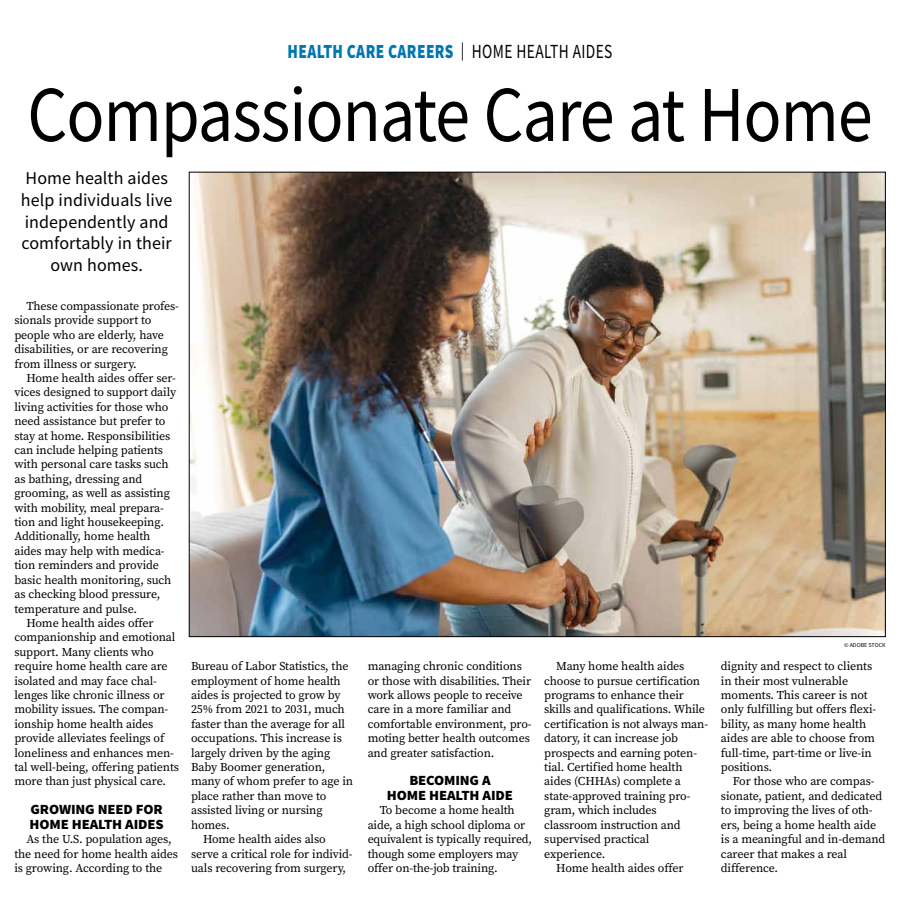
<style>
.page{position:relative;width:900px;height:908px;background:#fff}
.page>*{position:absolute;margin:0;border:0;box-sizing:border-box;transform-origin:0 0}
.t1{font:79.2px "Source Sans Pro";letter-spacing:-.015em;color:#000;scale:.89 1}
.t2{font:900 20px "Source Sans Pro";letter-spacing:.025em;color:#0077b1;scale:.77 1}
.t3{font:18px/21.6px "Source Sans Pro";letter-spacing:.005em;color:#000;text-align:center}
.t4{font:900 14px/14.4px "Source Sans Pro";letter-spacing:-.01em;color:#000;scale:1.05 1}
.t5{font:12px/14.4px "Source Serif Pro";letter-spacing:-.01em;color:#000}
.t6{font:6px "Source Sans Pro";color:#000}
.s1{font-weight:400;font-size:18px;color:#000}
.s2{font-weight:400;color:#000}
</style>
<div class="page">
<img style="left:191px;top:174px;width:693px;height:460px">
<h2 class="t2" style="left:288px;top:38px;width:423px">HEALTH CARE CAREERS <span class="s1">|</span> <span class="s2">HOME HEALTH AIDES</span></h2>
<h1 class="t1" style="left:27px;top:64px;width:952px">Compassionate Care at Home</h1>
<h3 class="t3" style="left:21px;top:167px;width:153px">Home health aides help individuals live independently and comfortably in their own homes.</h3>
<p class="t5" style="left:14px;top:298px;width:166px;text-indent:12px">These compassionate profes&shy;sionals provide support to people who are elderly, have disabilities, or are recovering from illness or surgery.</p>
<p class="t5" style="left:26px;top:370px;width:151px">Home health aides offer ser-</p>
<p class="t5" style="left:14px;top:385px;width:163px">vices designed to support daily</p>
<p class="t5" style="left:14px;top:399px;width:155px">living activities for those who</p>
<p class="t5" style="left:14px;top:414px;width:153px">need assistance but prefer to</p>
<p class="t5" style="left:14px;top:428px;width:157px">stay at home. Responsibilities</p>
<p class="t5" style="left:14px;top:442px;width:150px">can include helping patients</p>
<p class="t5" style="left:14px;top:457px;width:156px">with personal care tasks such</p>
<p class="t5" style="left:14px;top:471px;width:130px">as bathing, dressing and</p>
<p class="t5" style="left:14px;top:486px;width:157px">grooming, as well as assisting</p>
<p class="t5" style="left:14px;top:500px;width:151px">with mobility, meal prepara-</p>
<p class="t5" style="left:14px;top:514px;width:151px">tion and light housekeeping.</p>
<p class="t5" style="left:14px;top:529px;width:138px">Additionally, home health</p>
<p class="t5" style="left:14px;top:543px;width:152px">aides may help with medica-</p>
<p class="t5" style="left:14px;top:558px;width:146px">tion reminders and provide</p>
<p class="t5" style="left:14px;top:572px;width:159px">basic health monitoring, such</p>
<p class="t5" style="left:14px;top:586px;width:147px">as checking blood pressure,</p>
<p class="t5" style="left:14px;top:601px;width:124px">temperature and pulse.</p>
<p class="t5" style="left:26px;top:615px;width:129px">Home health aides offer</p>
<p class="t5" style="left:14px;top:630px;width:163px">companionship and emotional</p>
<p class="t5" style="left:14px;top:644px;width:141px">support. Many clients who</p>
<p class="t5" style="left:14px;top:658px;width:155px">require home health care are</p>
<p class="t5" style="left:14px;top:673px;width:144px">isolated and may face chal-</p>
<p class="t5" style="left:14px;top:687px;width:152px">lenges like chronic illness or</p>
<p class="t5" style="left:14px;top:702px;width:155px">mobility issues. The compan-</p>
<p class="t5" style="left:14px;top:716px;width:141px">ionship home health aides</p>
<p class="t5" style="left:14px;top:730px;width:151px">provide alleviates feelings of</p>
<p class="t5" style="left:14px;top:745px;width:161px">loneliness and enhances men-</p>
<p class="t5" style="left:14px;top:759px;width:166px">tal well-being, offering patients</p>
<p class="t5" style="left:14px;top:774px;width:153px">more than just physical care.</p>
<p class="t4" style="left:30px;top:802px;width:129px">GROWING NEED FOR<br>HOME HEALTH AIDES</p>
<p class="t5" style="left:14px;top:831px;width:165px;text-indent:12px">As the U.S. population ages, the need for home health aides is growing. According to the</p>
<p class="t5" style="left:191px;top:658px;width:159px">Bureau of Labor Statistics, the</p>
<p class="t5" style="left:191px;top:673px;width:151px">employment of home health</p>
<p class="t5" style="left:191px;top:687px;width:151px">aides is projected to grow by</p>
<p class="t5" style="left:191px;top:702px;width:155px">25% from 2021 to 2031, much</p>
<p class="t5" style="left:191px;top:716px;width:156px">faster than the average for all</p>
<p class="t5" style="left:191px;top:730px;width:152px">occupations. This increase is</p>
<p class="t5" style="left:191px;top:745px;width:141px">largely driven by the aging</p>
<p class="t5" style="left:191px;top:759px;width:136px">Baby Boomer generation,</p>
<p class="t5" style="left:191px;top:774px;width:164px">many of whom prefer to age in</p>
<p class="t5" style="left:191px;top:788px;width:137px">place rather than move to</p>
<p class="t5" style="left:191px;top:802px;width:133px">assisted living or nursing</p>
<p class="t5" style="left:191px;top:817px;width:40px">homes.</p>
<p class="t5" style="left:203px;top:831px;width:124px">Home health aides also</p>
<p class="t5" style="left:191px;top:846px;width:163px">serve a critical role for individ-</p>
<p class="t5" style="left:191px;top:860px;width:157px">uals recovering from surgery,</p>
<p class="t5" style="left:368px;top:658px;width:166px">managing chronic conditions or those with disabilities. Their work allows people to receive care in a more familiar and comfortable environment, pro&shy;moting better health outcomes and greater satisfaction.</p>
<p class="t4" style="left:387px;top:773px;width:122px;text-align:center">BECOMING A<br>HOME HEALTH AIDE</p>
<p class="t5" style="left:368px;top:802px;width:166px;text-indent:12px">To become a home health aide, a high school diploma or equivalent is typically required, though some employers may offer on-the-job training.</p>
<p class="t5" style="left:556px;top:658px;width:130px">Many home health aides</p>
<p class="t5" style="left:544px;top:673px;width:157px">choose to pursue certification</p>
<p class="t5" style="left:544px;top:687px;width:141px">programs to enhance their</p>
<p class="t5" style="left:544px;top:702px;width:162px">skills and qualifications. While</p>
<p class="t5" style="left:544px;top:716px;width:165px">certification is not always man-</p>
<p class="t5" style="left:544px;top:730px;width:135px">datory, it can increase job</p>
<p class="t5" style="left:544px;top:745px;width:154px">prospects and earning poten-</p>
<p class="t5" style="left:544px;top:759px;width:140px">tial. Certified home health</p>
<p class="t5" style="left:544px;top:774px;width:138px">aides (CHHAs) complete a</p>
<p class="t5" style="left:544px;top:788px;width:148px">state-approved training pro-</p>
<p class="t5" style="left:544px;top:802px;width:114px">gram, which includes</p>
<p class="t5" style="left:544px;top:817px;width:138px">classroom instruction and</p>
<p class="t5" style="left:544px;top:831px;width:107px">supervised practical</p>
<p class="t5" style="left:544px;top:846px;width:63px">experience.</p>
<p class="t5" style="left:556px;top:860px;width:129px">Home health aides offer</p>
<p class="t6" style="left:844px;top:641px;width:43px">© ADOBE STOCK</p>
<p class="t5" style="left:721px;top:658px;width:157px">dignity and respect to clients in their most vulnerable moments. This career is not only fulfilling but offers flexi&shy;bility, as many home health aides are able to choose from full-time, part-time or live-in positions.</p>
<p class="t5" style="left:721px;top:774px;width:166px;text-indent:12px">For those who are compas&shy;sionate, patient, and dedicated to improving the lives of oth&shy;ers, being a home health aide is a meaningful and in-demand career that makes a real difference.</p>
</div>
